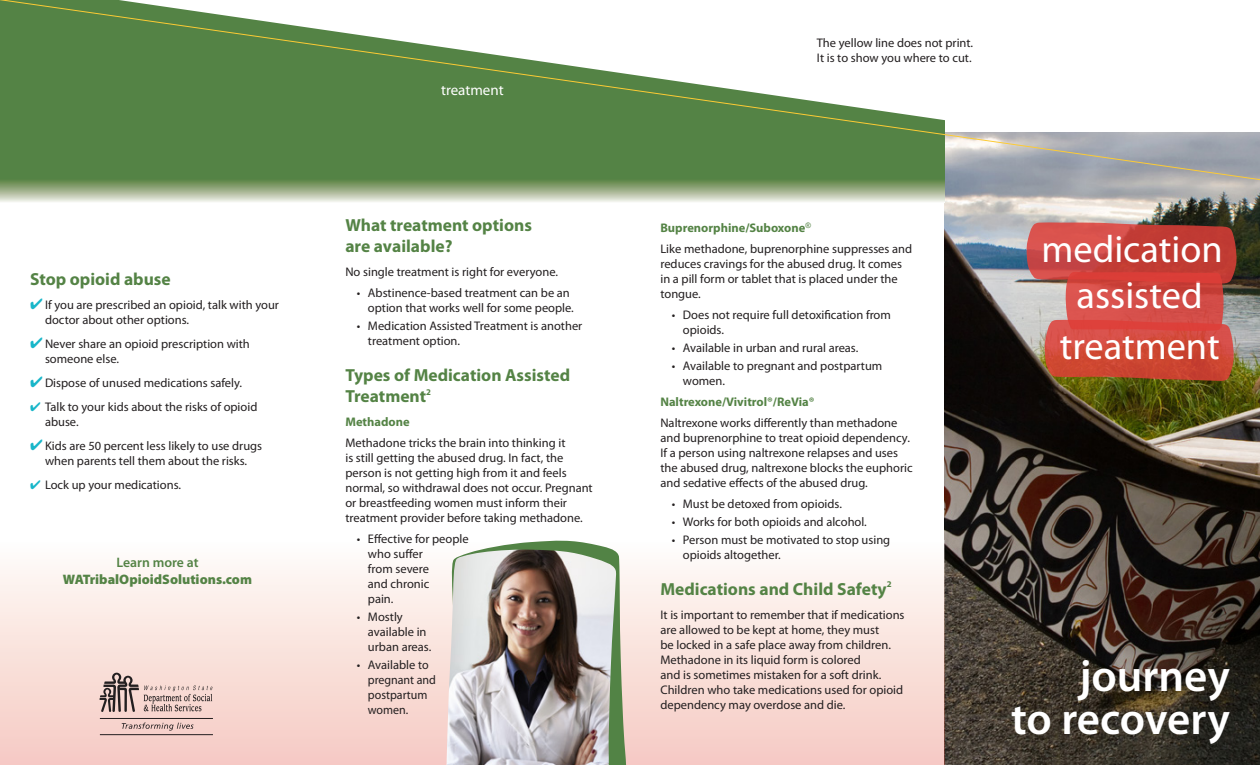
<style>
.page{position:relative;width:1260px;height:765px;background:#fff}
.page>*{position:absolute;margin:0;border:0;box-sizing:border-box;transform-origin:0 0}
.t1{font:600 45px "Myriad Pro";color:#fff}
.t2{font:38.38px "Myriad Pro";color:#fff}
.t3{font:700 17.5px/21px "Myriad Pro";color:#548345}
.t4{font:15px "Myriad Pro";color:#fff}
.t5{font:900 13.75px "Myriad Pro";color:#548345}
.t6{font:600 13.75px "Myriad Pro";color:#548345}
.t7{font:12.5px/15px "Myriad Pro";color:#231f20}
.t8{font:700 12.5px "Myriad Pro";color:#548345}
.s1{color:#18b6c9}
</style>
<div class="page">
<img style="left:945px;top:180px;width:315px;height:585px">
<div style="left:0;top:540px;width:945px;height:225px;background:linear-gradient(to bottom,#fefdfa,#f5c9c2)"></div>
<svg style="left:442px;top:540px;width:192px;height:225px"></svg>
<svg style="left:0;top:0;width:1260px;height:180px"></svg>
<svg style="left:0;top:179px;width:945px;height:23px;background:#a1b490"></svg>
<img style="left:447px;top:550px;width:169px;height:215px">
<svg style="left:99px;top:673px;width:114px;height:39px;background:#cbb3ae"></svg>
<hr style="left:100px;top:718px;width:113px;height:1px;background:#231f20">
<hr style="left:100px;top:734px;width:113px;height:1px;background:#231f20">
<svg style="left:122px;top:723px;width:72px;height:8px"></svg>
<svg style="left:1026px;top:222px;width:211px;height:159px;background:#c55147"></svg>
<p class="t3" style="left:30px;top:269px;width:142px">Stop opioid abuse</p>
<p class="t7" style="left:45px;top:298px;width:236px;text-indent:-15px"><span class="s1">✔</span> If you are prescribed an opioid, talk with your doctor about other options.</p>
<p class="t7" style="left:45px;top:337px;width:206px;text-indent:-15px"><span class="s1">✔</span> Never share an opioid prescription with someone else.</p>
<p class="t7" style="left:30px;top:376px;width:214px"><span class="s1">✔</span> Dispose of unused medications safely.</p>
<p class="t7" style="left:45px;top:400px;width:214px;text-indent:-15px"><span class="s1">✔</span> Talk to your kids about the risks of opioid abuse.</p>
<p class="t7" style="left:30px;top:439px;width:234px;text-align:center"><span class="s1">✔</span> Kids are 50 percent less likely to use drugs when parents tell them about the risks.</p>
<p class="t7" style="left:30px;top:478px;width:153px"><span class="s1">✔</span> Lock up your medications.</p>
<p class="t6" style="left:116px;top:555px;width:84px">Learn more at</p>
<p class="t5" style="left:63px;top:571px;width:191px">WATribalOpioidSolutions.com</p>
<p class="t4" style="left:441px;top:81px;width:64px">treatment</p>
<p class="t3" style="left:345px;top:215px;width:188px">What treatment options</p>
<p class="t3" style="left:345px;top:236px;width:109px">are available?</p>
<p class="t7" style="left:345px;top:265px;width:214px">No single treatment is right for everyone.</p>
<p class="t7" style="left:368px;top:286px;width:207px;text-indent:-11px">• Abstinence-based treatment can be an option that works well for some people.</p>
<p class="t7" style="left:368px;top:319px;width:216px;text-indent:-11px">• Medication Assisted Treatment is another treatment option.</p>
<p class="t3" style="left:345px;top:365px;width:226px">Types of Medication Assisted<br>Treatment<sup>2</sup></p>
<p class="t8" style="left:345px;top:415px;width:66px">Methadone</p>
<p class="t7" style="left:345px;top:436px;width:249px">Methadone tricks the brain into thinking it<br>is still getting the abused drug. In fact, the person is not getting high from it and feels normal, so withdrawal does not occur. Pregnant or breastfeeding women must inform their treatment provider before taking methadone.</p>
<p class="t7" style="left:368px;top:532px;width:102px;text-indent:-11px">• Effective for people who suffer<br>from severe<br>and chronic<br>pain.</p>
<p class="t7" style="left:368px;top:610px;width:65px;text-indent:-11px">• Mostly available in urban areas.</p>
<p class="t7" style="left:368px;top:658px;width:70px;text-indent:-11px">• Available to pregnant and postpartum women.</p>
<p class="t7" style="left:817px;top:35px;width:158px">The yellow line does not print.</p>
<p class="t7" style="left:817px;top:50px;width:156px">It is to show you where to cut.</p>
<p class="t8" style="left:660px;top:220px;width:152px">Buprenorphine/Suboxone<sup>®</sup></p>
<p class="t7" style="left:660px;top:241px;width:253px">Like methadone, buprenorphine suppresses and reduces cravings for the abused drug. It comes in a pill form or tablet that is placed under the tongue.</p>
<p class="t7" style="left:683px;top:307px;width:210px;text-indent:-11px">• Does not require full detoxification from opioids.</p>
<p class="t7" style="left:672px;top:340px;width:188px">• Available in urban and rural areas.</p>
<p class="t7" style="left:683px;top:358px;width:201px;text-indent:-11px">• Available to pregnant and postpartum women.</p>
<p class="t8" style="left:660px;top:394px;width:156px">Naltrexone/Vivitrol®/ReVia®</p>
<p class="t7" style="left:660px;top:415px;width:254px">Naltrexone works differently than methadone and buprenorphine to treat opioid dependency.<br>If a person using naltrexone relapses and uses the abused drug, naltrexone blocks the euphoric and sedative effects of the abused drug.</p>
<p class="t7" style="left:672px;top:496px;width:172px">• Must be detoxed from opioids.</p>
<p class="t7" style="left:672px;top:514px;width:197px">• Works for both opioids and alcohol.</p>
<p class="t7" style="left:683px;top:532px;width:209px;text-indent:-11px">• Person must be motivated to stop using opioids altogether.</p>
<p class="t3" style="left:660px;top:578px;width:233px">Medications and Child Safety<sup>2</sup></p>
<p class="t7" style="left:660px;top:607px;width:246px">It is important to remember that if medications are allowed to be kept at home, they must<br>be locked in a safe place away from children.<br>Methadone in its liquid form is colored<br>and is sometimes mistaken for a soft drink.<br>Children who take medications used for opioid dependency may overdose and die.</p>
<p class="t2" style="left:1042px;top:228px;width:183px">medication</p>
<p class="t2" style="left:1077px;top:275px;width:128px">assisted</p>
<p class="t2" style="left:1060px;top:325px;width:161px">treatment</p>
<p class="t1" style="left:1079px;top:651px;width:152px">journey</p>
<p class="t1" style="left:1011px;top:694px;width:220px">to recovery</p>
</div>
